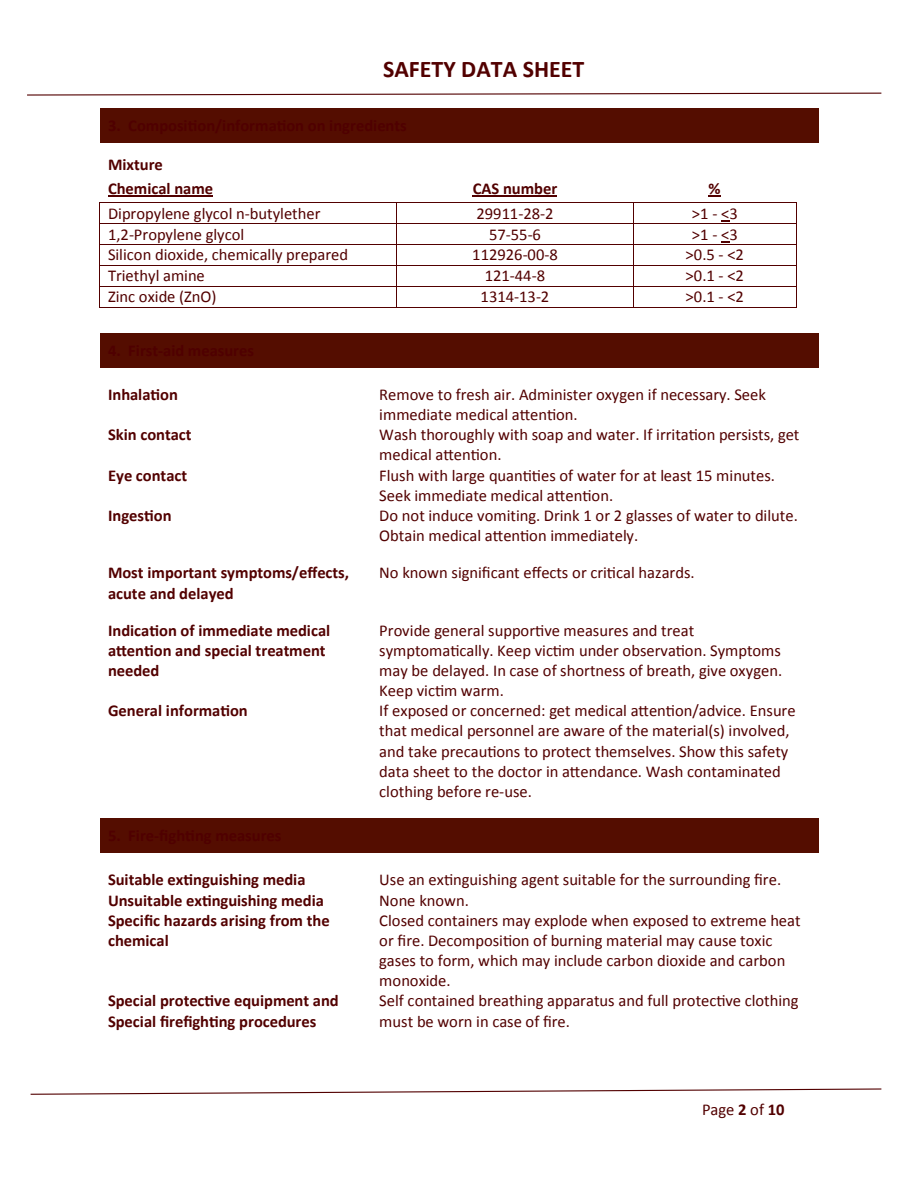
<style>
.page{position:relative;width:918px;height:1188px;background:#fff}
.page>*{position:absolute;margin:0;border:0;box-sizing:border-box;transform-origin:0 0}
.t1{font:700 24px "Calibri";color:#520000}
.t2{font:16.5px/20.1px "Calibri";color:#520000}
.t3{font:700 16.5px/20.1px "Calibri";letter-spacing:-.005em;color:#520000}
.s1{font-weight:700}
</style>
<div class="page">
<svg style="left:30px;top:1088px;width:852px;height:7px"></svg>
<svg style="left:27px;top:92px;width:855px;height:4px"></svg>
<div style="left:100px;top:108px;width:718px;height:34px;background:#540d00"></div>
<hr style="left:108px;top:195px;width:105px;height:2px;background:#520000">
<hr style="left:473px;top:195px;width:84px;height:2px;background:#520000">
<svg style="left:709px;top:195px;width:12px;height:2px"></svg>
<hr style="left:101px;top:202px;width:296px;height:1px;background:#520000">
<hr style="left:398px;top:202px;width:235px;height:1px;background:#520000">
<hr style="left:634px;top:202px;width:162px;height:1px;background:#520000">
<hr style="left:100px;top:223px;width:297px;height:1px;background:#520000">
<hr style="left:397px;top:223px;width:236px;height:1px;background:#520000">
<hr style="left:633px;top:223px;width:163px;height:1px;background:#520000">
<hr style="left:100px;top:244px;width:297px;height:1px;background:#520000">
<hr style="left:397px;top:244px;width:236px;height:1px;background:#520000">
<hr style="left:633px;top:244px;width:163px;height:1px;background:#520000">
<hr style="left:100px;top:265px;width:297px;height:1px;background:#520000">
<hr style="left:397px;top:265px;width:236px;height:1px;background:#520000">
<hr style="left:633px;top:265px;width:163px;height:1px;background:#520000">
<hr style="left:100px;top:286px;width:297px;height:1px;background:#520000">
<hr style="left:397px;top:286px;width:236px;height:1px;background:#520000">
<hr style="left:633px;top:286px;width:163px;height:1px;background:#520000">
<hr style="left:100px;top:307px;width:297px;height:1px;background:#520000">
<hr style="left:397px;top:307px;width:236px;height:1px;background:#520000">
<svg style="left:633px;top:202px;width:1px;height:105px"></svg>
<hr style="left:633px;top:307px;width:163px;height:1px;background:#520000">
<svg style="left:796px;top:202px;width:1px;height:106px"></svg>
<div style="left:100px;top:333px;width:718px;height:34px;background:#540d00"></div>
<div style="left:100px;top:819px;width:718px;height:34px;background:#540d00"></div>
<p class="t3" style="left:108px;top:153px;width:107px;line-height:23.2px">Mixture<br>Chemical name</p>
<h1 class="t1" style="left:383px;top:54px;width:203px">SAFETY DATA SHEET</h1>
<p class="t3" style="left:473px;top:177px;width:86px">CAS number</p>
<p class="t3" style="left:709px;top:177px;width:14px">%</p>
<p class="t2" style="left:108px;top:203px;width:214px">Dipropylene glycol n-butylether</p>
<p class="t2" style="left:476px;top:203px;width:79px">29911-28-2</p>
<p class="t2" style="left:692px;top:203px;width:47px">&gt;1 -&lt;3</p>
<p class="t2" style="left:108px;top:224px;width:138px">1,2-Propylene glycol</p>
<p class="t2" style="left:489px;top:224px;width:53px">57-55-6</p>
<p class="t2" style="left:692px;top:224px;width:47px">&gt;1 -&lt;3</p>
<p class="t2" style="left:108px;top:244px;width:242px">Silicon dioxide, chemically prepared</p>
<p class="t2" style="left:472px;top:244px;width:87px">112926-00-8</p>
<p class="t2" style="left:686px;top:244px;width:60px">&gt;0.5 - &lt;2</p>
<p class="t2" style="left:108px;top:265px;width:98px">Triethyl amine</p>
<p class="t2" style="left:485px;top:265px;width:62px">121-44-8</p>
<p class="t2" style="left:686px;top:265px;width:60px">&gt;0.1 - &lt;2</p>
<p class="t2" style="left:108px;top:286px;width:110px">Zinc oxide (ZnO)</p>
<p class="t2" style="left:481px;top:286px;width:70px">1314-13-2</p>
<p class="t2" style="left:686px;top:286px;width:60px">&gt;0.1 - &lt;2</p>
<p class="t3" style="left:108px;top:384px;width:72px">Inhalation</p>
<p class="t2" style="left:379px;top:384px;width:388px">Remove to fresh air. Administer oxygen if necessary. Seek immediate medical attention.</p>
<p class="t3" style="left:108px;top:424px;width:85px">Skin contact</p>
<p class="t2" style="left:379px;top:424px;width:422px">Wash thoroughly with soap and water. If irritation persists, get medical attention.</p>
<p class="t3" style="left:108px;top:464px;width:81px">Eye contact</p>
<p class="t2" style="left:379px;top:465px;width:397px">Flush with large quantities of water for at least 15 minutes.<br>Seek immediate medical attention.</p>
<p class="t3" style="left:108px;top:505px;width:65px">Ingestion</p>
<p class="t2" style="left:379px;top:505px;width:420px">Do not induce vomiting. Drink 1 or 2 glasses of water to dilute.<br>Obtain medical attention immediately.</p>
<p class="t3" style="left:108px;top:562px;width:243px">Most important symptoms/effects, acute and delayed</p>
<p class="t2" style="left:379px;top:562px;width:317px">No known significant effects or critical hazards.</p>
<p class="t3" style="left:108px;top:619px;width:224px">Indication of immediate medical attention and special treatment needed</p>
<p class="t2" style="left:379px;top:620px;width:404px">Provide general supportive measures and treat symptomatically. Keep victim under observation. Symptoms may be delayed. In case of shortness of breath, give oxygen.<br>Keep victim warm.</p>
<p class="t3" style="left:108px;top:700px;width:141px">General information</p>
<p class="t2" style="left:379px;top:700px;width:418px">If exposed or concerned: get medical attention/advice. Ensure that medical personnel are aware of the material(s) involved, and take precautions to protect themselves. Show this safety data sheet to the doctor in attendance. Wash contaminated clothing before re-use.</p>
<p class="t3" style="left:108px;top:869px;width:199px">Suitable extinguishing media</p>
<p class="t2" style="left:379px;top:869px;width:403px">Use an extinguishing agent suitable for the surrounding fire.</p>
<p class="t3" style="left:108px;top:889px;width:218px">Unsuitable extinguishing media</p>
<p class="t2" style="left:379px;top:890px;width:91px">None known.</p>
<p class="t3" style="left:108px;top:909px;width:223px">Specific hazards arising from the chemical</p>
<p class="t2" style="left:379px;top:910px;width:423px">Closed containers may explode when exposed to extreme heat or fire. Decomposition of burning material may cause toxic gases to form, which may include carbon dioxide and carbon monoxide.</p>
<p class="t3" style="left:108px;top:990px;width:232px">Special protective equipment and<br>Special firefighting procedures</p>
<p class="t2" style="left:379px;top:990px;width:421px">Self contained breathing apparatus and full protective clothing must be worn in case of fire.</p>
<p class="t2" style="left:702px;top:1099px;width:84px">Page <span class="s1">2</span> of <span class="s1">10</span></p>
</div>
